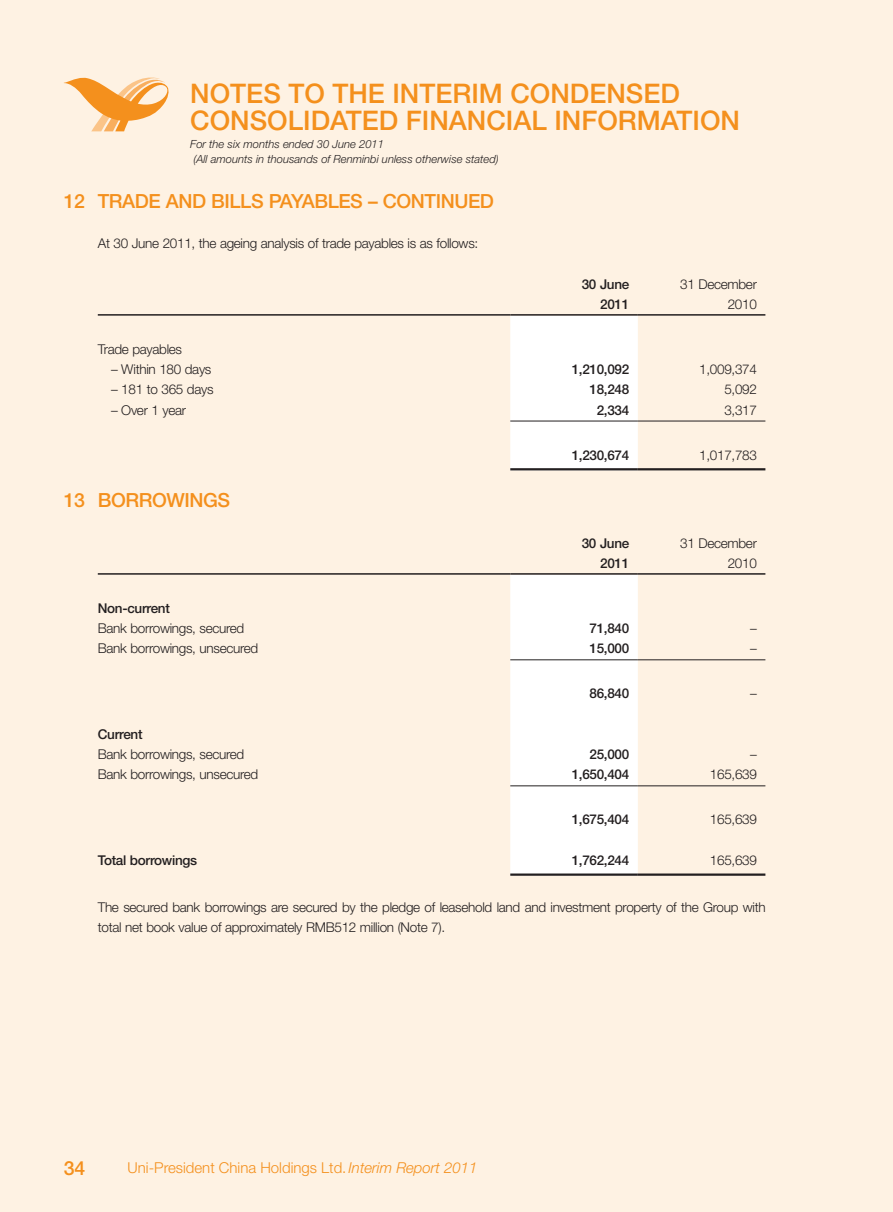
<style>
.page{position:relative;width:893px;height:1212px;background:#fef2e3}
.page>*{position:absolute;margin:0;border:0;box-sizing:border-box;transform-origin:0 0}
.t1{font:500 27px/27px "Helvetica Neue LT Std";color:#f4901d}
.t2{font:500 19.5px "Helvetica Neue LT Std";letter-spacing:-.02em;color:#f4901d}
.t3{font:300 15px "Helvetica Neue LT Std";color:#f4901d}
.t4{font:300 13.5px/20.2px "Helvetica Neue LT Std";letter-spacing:-.02em;color:#231f20;text-align:right}
.t5{font:500 13.5px/20.2px "Helvetica Neue LT Std";letter-spacing:-.02em;color:#231f20;text-align:right}
.t6{font:italic 300 11.25px/15px "Helvetica Neue LT Std";color:#231f20}
.s1{font-style:italic}
</style>
<div class="page">
<div style="left:510px;top:316px;width:128px;height:152px;background:#fff"></div>
<hr style="left:98px;top:314px;width:412px;height:2px;background:#231f20">
<hr style="left:510px;top:314px;width:128px;height:2px;background:#231f20">
<hr style="left:638px;top:314px;width:127px;height:2px;background:#231f20">
<hr style="left:510px;top:421px;width:128px;height:1px;background:#231f20">
<hr style="left:638px;top:421px;width:127px;height:1px;background:#231f20">
<hr style="left:510px;top:468px;width:128px;height:2px;background:#231f20">
<hr style="left:638px;top:468px;width:127px;height:2px;background:#231f20">
<div style="left:510px;top:575px;width:128px;height:298px;background:#fff"></div>
<hr style="left:98px;top:573px;width:412px;height:2px;background:#231f20">
<hr style="left:510px;top:573px;width:128px;height:2px;background:#231f20">
<hr style="left:638px;top:573px;width:127px;height:2px;background:#231f20">
<hr style="left:510px;top:659px;width:128px;height:1px;background:#231f20">
<hr style="left:638px;top:659px;width:127px;height:1px;background:#231f20">
<hr style="left:510px;top:785px;width:128px;height:1px;background:#231f20">
<hr style="left:638px;top:785px;width:127px;height:1px;background:#231f20">
<hr style="left:510px;top:873px;width:128px;height:3px;background:#231f20">
<hr style="left:638px;top:873px;width:127px;height:3px;background:#231f20">
<svg style="left:64px;top:77px;width:105px;height:54px"></svg>
<h1 class="t1" style="left:190px;top:80px;width:551px">NOTES TO THE INTERIM CONDENSED<br>CONSOLIDATED FINANCIAL INFORMATION</h1>
<p class="t6" style="left:190px;top:136px;width:310px">For the six months ended 30 June 2011<br>(All amounts in thousands of Renminbi unless otherwise stated)</p>
<h2 class="t2" style="left:64px;top:189px;width:59px">12 Trade</h2>
<h2 class="t2" style="left:166px;top:189px;width:15px">and</h2>
<h2 class="t2" style="left:211px;top:189px;width:12px">bills</h2>
<h2 class="t2" style="left:269px;top:189px;width:13px">payables</h2>
<h2 class="t2" style="left:368px;top:189px;width:28px">– continued</h2>
<p class="t4" style="left:98px;top:233px;width:382px">At 30 June 2011, the ageing analysis of trade payables is as follows:</p>
<p class="t5" style="left:582px;top:273px;width:49px">30 June<br>2011</p>
<p class="t4" style="left:680px;top:273px;width:78px">31 December<br>2010</p>
<p class="t4" style="left:98px;top:339px;width:86px">Trade payables</p>
<p class="t4" style="left:111px;top:359px;width:102px">– Within 180 days</p>
<p class="t5" style="left:572px;top:359px;width:59px">1,210,092</p>
<p class="t4" style="left:699px;top:359px;width:59px">1,009,374</p>
<p class="t4" style="left:111px;top:379px;width:104px">– 181 to 365 days</p>
<p class="t5" style="left:590px;top:379px;width:41px">18,248</p>
<p class="t4" style="left:724px;top:379px;width:34px">5,092</p>
<p class="t4" style="left:111px;top:399px;width:77px">– Over 1 year</p>
<p class="t5" style="left:597px;top:399px;width:34px">2,334</p>
<p class="t4" style="left:724px;top:399px;width:34px">3,317</p>
<p class="t5" style="left:572px;top:444px;width:59px">1,230,674</p>
<p class="t4" style="left:699px;top:444px;width:59px">1,017,783</p>
<h2 class="t2" style="left:64px;top:488px;width:62px">13 Borrowings</h2>
<p class="t5" style="left:582px;top:532px;width:49px">30 June<br>2011</p>
<p class="t4" style="left:680px;top:532px;width:78px">31 December<br>2010</p>
<p class="t5" style="left:98px;top:598px;width:74px">Non-current</p>
<p class="t4" style="left:98px;top:618px;width:148px">Bank borrowings, secured</p>
<p class="t5" style="left:590px;top:618px;width:41px">71,840</p>
<p class="t4" style="left:750px;top:618px;width:8px">–</p>
<p class="t4" style="left:98px;top:638px;width:162px">Bank borrowings, unsecured</p>
<p class="t5" style="left:590px;top:638px;width:41px">15,000</p>
<p class="t4" style="left:750px;top:638px;width:8px">–</p>
<p class="t5" style="left:590px;top:683px;width:41px">86,840</p>
<p class="t4" style="left:750px;top:683px;width:8px">–</p>
<p class="t5" style="left:98px;top:724px;width:46px">Current</p>
<p class="t4" style="left:98px;top:744px;width:148px">Bank borrowings, secured</p>
<p class="t5" style="left:590px;top:744px;width:41px">25,000</p>
<p class="t4" style="left:750px;top:744px;width:8px">–</p>
<p class="t4" style="left:98px;top:764px;width:162px">Bank borrowings, unsecured</p>
<p class="t5" style="left:572px;top:764px;width:59px">1,650,404</p>
<p class="t4" style="left:710px;top:764px;width:49px">165,639</p>
<p class="t5" style="left:572px;top:809px;width:59px">1,675,404</p>
<p class="t4" style="left:710px;top:809px;width:49px">165,639</p>
<p class="t5" style="left:98px;top:850px;width:101px">Total borrowings</p>
<p class="t5" style="left:572px;top:850px;width:59px">1,762,244</p>
<p class="t4" style="left:710px;top:850px;width:49px">165,639</p>
<p class="t4" style="left:98px;top:896px;width:669px;text-align:left">The secured bank borrowings are secured by the pledge of leasehold land and investment property of the Group with total net book value of approximately RMB512 million (Note 7).</p>
<h2 class="t2" style="left:64px;top:1156px;width:23px">34</h2>
<p class="t3" style="left:128px;top:1158px;width:351px">Uni-President China Holdings Ltd. <span class="s1">Interim Report 2011</span></p>
</div>
